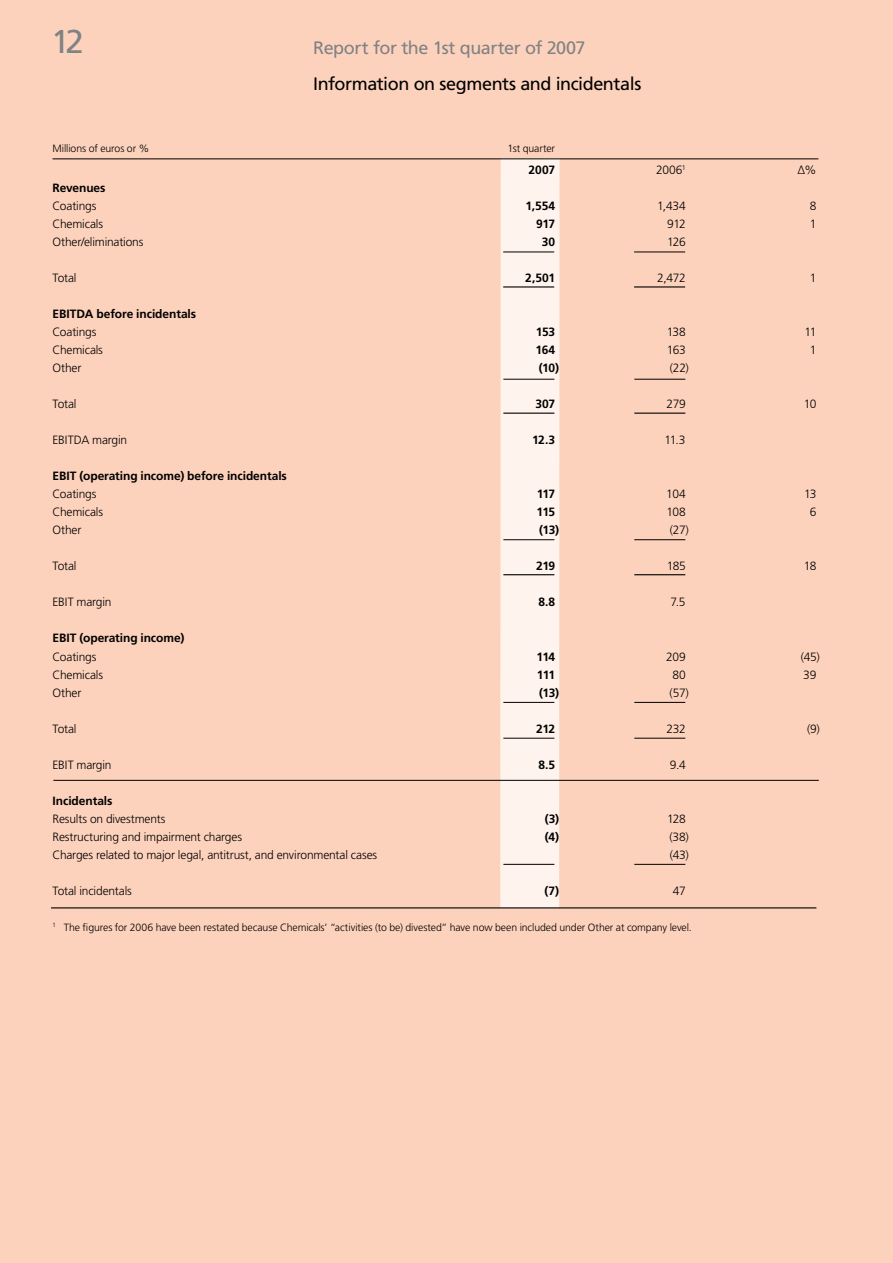
<style>
.page{position:relative;width:893px;height:1263px;background:#fdd2bc}
.page>*{position:absolute;margin:0;border:0;box-sizing:border-box;transform-origin:0 0}
.t1{font:33px "Frutiger LT Std";color:#808284}
.t2{font:18px "Frutiger LT Std";letter-spacing:-.025em;color:#000}
.t3{font:18px "Frutiger LT Std";letter-spacing:-.025em;color:#808284}
.t4{font:300 12px "Frutiger LT Std";letter-spacing:-.015em;color:#000}
.t5{font:700 12px "Frutiger LT Std";letter-spacing:-.01em;color:#000}
.t6{font:300 10.5px "Frutiger LT Std";letter-spacing:-.01em;color:#000}
</style>
<div class="page">
<div style="left:500px;top:158px;width:59px;height:750px;background:#fff4ed"></div>
<hr style="left:503px;top:252px;width:51px;height:1px;background:#000">
<hr style="left:503px;top:286px;width:51px;height:2px;background:#000">
<hr style="left:634px;top:252px;width:51px;height:1px;background:#000">
<hr style="left:634px;top:286px;width:51px;height:2px;background:#000">
<hr style="left:503px;top:379px;width:51px;height:1px;background:#000">
<hr style="left:634px;top:379px;width:51px;height:1px;background:#000">
<hr style="left:503px;top:413px;width:51px;height:1px;background:#000">
<hr style="left:634px;top:413px;width:51px;height:1px;background:#000">
<hr style="left:503px;top:539px;width:51px;height:1px;background:#000">
<hr style="left:634px;top:539px;width:51px;height:1px;background:#000">
<hr style="left:503px;top:574px;width:51px;height:1px;background:#000">
<hr style="left:634px;top:574px;width:51px;height:1px;background:#000">
<hr style="left:503px;top:738px;width:51px;height:1px;background:#000">
<hr style="left:634px;top:738px;width:51px;height:1px;background:#000">
<hr style="left:503px;top:702px;width:51px;height:1px;background:#000">
<hr style="left:634px;top:702px;width:51px;height:1px;background:#000">
<hr style="left:503px;top:864px;width:51px;height:1px;background:#000">
<hr style="left:634px;top:864px;width:51px;height:1px;background:#000">
<hr style="left:53px;top:159px;width:765px;height:1px;background:#000">
<hr style="left:53px;top:780px;width:766px;height:1px;background:#000">
<hr style="left:51px;top:907px;width:765px;height:1px;background:#000">
<h1 class="t1" style="left:51px;top:22px;width:30px">12</h1>
<h2 class="t3" style="left:313px;top:37px;width:274px">Report for the 1st quarter of 2007</h2>
<h2 class="t2" style="left:313px;top:73px;width:330px">Information on segments and incidentals</h2>
<p class="t6" style="left:53px;top:142px;width:98px">Millions of euros or %</p>
<p class="t6" style="left:507px;top:142px;width:49px">1st quarter</p>
<p class="t5" style="left:529px;top:163px;width:28px">2007</p>
<p class="t4" style="left:656px;top:163px;width:31px">2006<sup>1</sup></p>
<p class="t4" style="left:798px;top:163px;width:20px">∆%</p>
<p class="t5" style="left:53px;top:181px;width:55px">Revenues</p>
<p class="t4" style="left:53px;top:199px;width:45px">Coatings</p>
<p class="t5" style="left:525px;top:199px;width:31px">1,554</p>
<p class="t4" style="left:657px;top:199px;width:30px">1,434</p>
<p class="t4" style="left:810px;top:199px;width:8px">8</p>
<p class="t4" style="left:53px;top:217px;width:52px">Chemicals</p>
<p class="t5" style="left:536px;top:217px;width:21px">917</p>
<p class="t4" style="left:667px;top:217px;width:20px">912</p>
<p class="t4" style="left:810px;top:217px;width:8px">1</p>
<p class="t4" style="left:53px;top:235px;width:92px">Other/eliminations</p>
<p class="t5" style="left:542px;top:235px;width:15px">30</p>
<p class="t4" style="left:667px;top:235px;width:20px">126</p>
<p class="t4" style="left:53px;top:271px;width:26px">Total</p>
<p class="t5" style="left:525px;top:271px;width:32px">2,501</p>
<p class="t4" style="left:657px;top:271px;width:30px">2,472</p>
<p class="t4" style="left:810px;top:271px;width:8px">1</p>
<p class="t5" style="left:53px;top:307px;width:145px">EBITDA before incidentals</p>
<p class="t4" style="left:53px;top:325px;width:45px">Coatings</p>
<p class="t5" style="left:536px;top:325px;width:21px">153</p>
<p class="t4" style="left:667px;top:325px;width:21px">138</p>
<p class="t4" style="left:804px;top:325px;width:14px">11</p>
<p class="t4" style="left:53px;top:343px;width:52px">Chemicals</p>
<p class="t5" style="left:535px;top:343px;width:21px">164</p>
<p class="t4" style="left:667px;top:343px;width:21px">163</p>
<p class="t4" style="left:810px;top:343px;width:8px">1</p>
<p class="t4" style="left:53px;top:361px;width:30px">Other</p>
<p class="t5" style="left:539px;top:361px;width:22px">(10)</p>
<p class="t4" style="left:670px;top:361px;width:21px">(22)</p>
<p class="t4" style="left:53px;top:397px;width:26px">Total</p>
<p class="t5" style="left:535px;top:397px;width:21px">307</p>
<p class="t4" style="left:667px;top:397px;width:21px">279</p>
<p class="t4" style="left:804px;top:397px;width:14px">10</p>
<p class="t4" style="left:53px;top:433px;width:76px">EBITDA margin</p>
<p class="t5" style="left:532px;top:433px;width:25px">12.3</p>
<p class="t4" style="left:664px;top:433px;width:23px">11.3</p>
<p class="t5" style="left:53px;top:469px;width:236px">EBIT (operating income) before incidentals</p>
<p class="t4" style="left:53px;top:487px;width:45px">Coatings</p>
<p class="t5" style="left:537px;top:487px;width:20px">117</p>
<p class="t4" style="left:666px;top:487px;width:21px">104</p>
<p class="t4" style="left:804px;top:487px;width:14px">13</p>
<p class="t4" style="left:53px;top:505px;width:52px">Chemicals</p>
<p class="t5" style="left:536px;top:505px;width:20px">115</p>
<p class="t4" style="left:666px;top:505px;width:21px">108</p>
<p class="t4" style="left:810px;top:505px;width:8px">6</p>
<p class="t4" style="left:53px;top:523px;width:30px">Other</p>
<p class="t5" style="left:539px;top:523px;width:22px">(13)</p>
<p class="t4" style="left:670px;top:523px;width:21px">(27)</p>
<p class="t4" style="left:53px;top:559px;width:26px">Total</p>
<p class="t5" style="left:536px;top:559px;width:21px">219</p>
<p class="t4" style="left:667px;top:559px;width:21px">185</p>
<p class="t4" style="left:804px;top:559px;width:14px">18</p>
<p class="t4" style="left:53px;top:595px;width:61px">EBIT margin</p>
<p class="t5" style="left:538px;top:595px;width:18px">8.8</p>
<p class="t4" style="left:670px;top:595px;width:17px">7.5</p>
<p class="t5" style="left:53px;top:631px;width:133px">EBIT (operating income)</p>
<p class="t4" style="left:53px;top:649px;width:45px">Coatings</p>
<p class="t5" style="left:536px;top:649px;width:20px">114</p>
<p class="t4" style="left:666px;top:649px;width:21px">209</p>
<p class="t4" style="left:801px;top:649px;width:20px">(45)</p>
<p class="t4" style="left:53px;top:667px;width:52px">Chemicals</p>
<p class="t5" style="left:537px;top:667px;width:20px">111</p>
<p class="t4" style="left:672px;top:667px;width:15px">80</p>
<p class="t4" style="left:803px;top:667px;width:15px">39</p>
<p class="t4" style="left:53px;top:685px;width:30px">Other</p>
<p class="t5" style="left:539px;top:685px;width:22px">(13)</p>
<p class="t4" style="left:670px;top:685px;width:21px">(57)</p>
<p class="t4" style="left:53px;top:721px;width:26px">Total</p>
<p class="t5" style="left:536px;top:721px;width:21px">212</p>
<p class="t4" style="left:666px;top:721px;width:21px">232</p>
<p class="t4" style="left:807px;top:721px;width:14px">(9)</p>
<p class="t4" style="left:53px;top:757px;width:61px">EBIT margin</p>
<p class="t5" style="left:538px;top:757px;width:18px">8.5</p>
<p class="t4" style="left:670px;top:757px;width:18px">9.4</p>
<p class="t5" style="left:53px;top:793px;width:62px">Incidentals</p>
<p class="t4" style="left:53px;top:811px;width:115px">Results on divestments</p>
<p class="t5" style="left:545px;top:811px;width:16px">(3)</p>
<p class="t4" style="left:667px;top:811px;width:20px">128</p>
<p class="t4" style="left:53px;top:829px;width:191px">Restructuring and impairment charges</p>
<p class="t5" style="left:545px;top:829px;width:16px">(4)</p>
<p class="t4" style="left:669px;top:829px;width:21px">(38)</p>
<p class="t4" style="left:53px;top:847px;width:326px">Charges related to major legal, antitrust, and environmental cases</p>
<p class="t4" style="left:670px;top:847px;width:20px">(43)</p>
<p class="t4" style="left:53px;top:883px;width:81px">Total incidentals</p>
<p class="t5" style="left:544px;top:883px;width:16px">(7)</p>
<p class="t4" style="left:673px;top:883px;width:14px">47</p>
<p class="t6" style="left:53px;top:921px;width:641px"><sup>1</sup> The figures for 2006 have been restated because Chemicals’ “activities (to be) divested” have now been included under Other at company level.</p>
</div>
